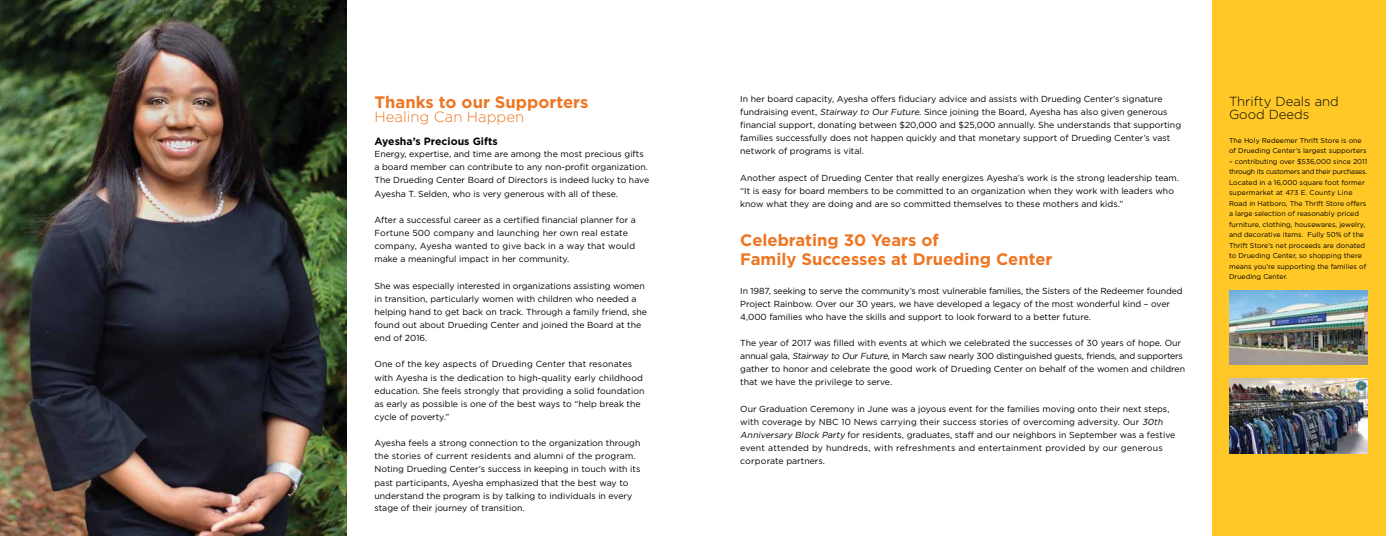
<style>
.page{position:relative;width:1386px;height:536px;background:#fff}
.page>*{position:absolute;margin:0;border:0;box-sizing:border-box;transform-origin:0 0}
.t1{font:700 16.62px/18.6px "Gotham";color:#ee7622}
.t2{font:300 14.88px "Gotham";color:#ee7622}
.t3{font:300 13.12px/13.3px "Gotham";color:#000}
.t4{font:700 10.5px "Gotham";color:#000}
.t5{font:8.75px/13.1px "Gotham";color:#000}
.t6{font:7px/10.5px "Gotham";color:#000}
.s1{font-style:italic}
</style>
<div class="page">
<div style="left:1213px;top:0;width:173px;height:536px;background:#ffc827"></div>
<img style="left:0;top:0;width:346px;height:536px">
<img style="left:1229px;top:290px;width:139px;height:75px">
<img style="left:1229px;top:378px;width:139px;height:75px">
<h1 class="t1" style="left:374px;top:93px;width:216px">Thanks to our Supporters</h1>
<h2 class="t2" style="left:374px;top:108px;width:151px">Healing Can Happen</h2>
<p class="t4" style="left:374px;top:135px;width:125px">Ayesha’s Precious Gifts</p>
<p class="t5" style="left:374px;top:147px;width:276px">Energy, expertise, and time are among the most precious gifts a board member can contribute to any non-profit organization.<br>The Drueding Center Board of Directors is indeed lucky to have Ayesha T. Selden, who is very generous with all of these.</p>
<p class="t5" style="left:374px;top:213px;width:263px">After a successful career as a certified financial planner for a Fortune 500 company and launching her own real estate company, Ayesha wanted to give back in a way that would make a meaningful impact in her community.</p>
<p class="t5" style="left:374px;top:278px;width:274px">She was especially interested in organizations assisting women in transition, particularly women with children who needed a helping hand to get back on track. Through a family friend, she found out about Drueding Center and joined the Board at the end of 2016.</p>
<p class="t5" style="left:374px;top:357px;width:271px">One of the key aspects of Drueding Center that resonates with Ayesha is the dedication to high-quality early childhood education. She feels strongly that providing a solid foundation as early as possible is one of the best ways to “help break the cycle of poverty.”</p>
<p class="t5" style="left:374px;top:436px;width:268px">Ayesha feels a strong connection to the organization through the stories of current residents and alumni of the program.<br>Noting Drueding Center’s success in keeping in touch with its past participants, Ayesha emphasized that the best way to understand the program is by talking to individuals in every</p>
<p class="t5" style="left:374px;top:501px;width:152px">stage of their journey of transition.</p>
<p class="t5" style="left:740px;top:92px;width:442px">In her board capacity, Ayesha offers fiduciary advice and assists with Drueding Center’s signature fundraising event, <span class="s1">Stairway to Our Future</span>. Since joining the Board, Ayesha has also given generous financial support, donating between $20,000 and $25,000 annually. She understands that supporting families successfully does not happen quickly and that monetary support of Drueding Center’s vast network of programs is vital.</p>
<p class="t5" style="left:740px;top:171px;width:440px">Another aspect of Drueding Center that really energizes Ayesha’s work is the strong leadership team. “It is easy for board members to be committed to an organization when they work with leaders who know what they are doing and are so committed themselves to these mothers and kids.”</p>
<h1 class="t1" style="left:740px;top:230px;width:314px">Celebrating 30 Years of<br>Family Successes at Drueding Center</h1>
<p class="t5" style="left:740px;top:283px;width:444px">In 1987, seeking to serve the community’s most vulnerable families, the Sisters of the Redeemer founded<br>Project Rainbow. Over our 30 years, we have developed a legacy of the most wonderful kind – over<br>4,000 families who have the skills and support to look forward to a better future.</p>
<p class="t5" style="left:740px;top:336px;width:446px">The year of 2017 was filled with events at which we celebrated the successes of 30 years of hope. Our annual gala, <span class="s1">Stairway to Our Future</span>, in March saw nearly 300 distinguished guests, friends, and supporters gather to honor and celebrate the good work of Drueding Center on behalf of the women and children that we have the privilege to serve.</p>
<p class="t5" style="left:740px;top:402px;width:437px">Our Graduation Ceremony in June was a joyous event for the families moving onto their next steps, with coverage by NBC 10 News carrying their success stories of overcoming adversity. Our <span class="s1">30th Anniversary Block Party</span> for residents, graduates, staff and our neighbors in September was a festive event attended by hundreds, with refreshments and entertainment provided by our generous corporate partners.</p>
<h3 class="t3" style="left:1229px;top:94px;width:111px">Thrifty Deals and<br>Good Deeds</h3>
<p class="t6" style="left:1229px;top:135px;width:139px">The Holy Redeemer Thrift Store is one of Drueding Center’s largest supporters</p>
<p class="t6" style="left:1229px;top:156px;width:140px">– contributing over $536,000 since 2011 through its customers and their purchases.<br>Located in a 16,000 square foot former supermarket at 473 E. County Line Road in Hatboro, The Thrift Store offers a large selection of reasonably priced furniture, clothing, housewares, jewelry, and decorative items. Fully 50% of the Thrift Store’s net proceeds are donated to Drueding Center, so shopping there means you’re supporting the families of Drueding Center.</p>
</div>
